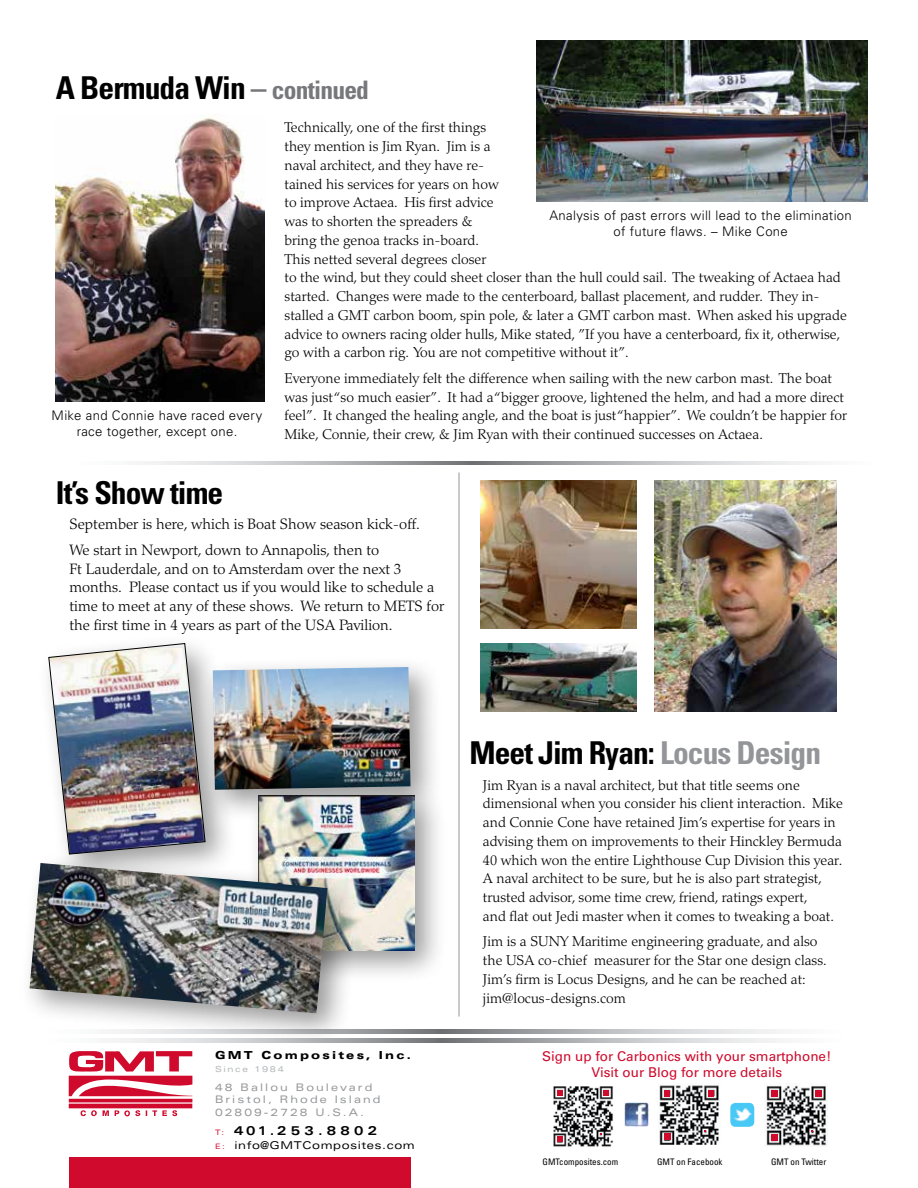
<style>
.page{position:relative;width:918px;height:1188px;background:#fff}
.page>*{position:absolute;margin:0;border:0;box-sizing:border-box;transform-origin:0 0}
.t1{font:700 condensed 31.5px "Univers";letter-spacing:-.03em;color:#000}
.t2{font:300 15px/18.8px "Palatino";color:#000}
.t3{font:300 14.25px/18.8px "Palatino";color:#000}
.t4{font:500 13.5px/16.5px "Univers CE";color:#cf0a2c;text-align:center}
.t5{font:300 13.2px/15.8px "Univers";letter-spacing:.025em;color:#000;text-align:center}
.t6{font:700 expanded 12.6px "Univers";letter-spacing:.34em;color:#000}
.t7{font:900 expanded 11.1px "Univers";letter-spacing:.2em;color:#000}
.t8{font:expanded 10.8px "Univers";letter-spacing:.05em;color:#000}
.t9{font:expanded 10.35px/12.5px "Univers";letter-spacing:.2em;color:#939598}
.t10{font:condensed 9px "Univers";color:#000}
.t11{font:expanded 8.25px "Univers";letter-spacing:.2em;color:#b1b4b6}
.s1{color:#77787b}
.s2{font-size:25.5px;color:#77787b}
.s3{font-weight:400;font-size:7.5px;color:#cf0a2c}
.s4{font-size:7.5px;color:#cf0a2c}
.s5{color:#939598}
</style>
<div class="page">
<img style="left:659px;top:1085px;width:60px;height:59px">
<svg style="left:708px;top:1090px;width:6px;height:6px"></svg>
<svg style="left:664px;top:1090px;width:6px;height:6px"></svg>
<svg style="left:664px;top:1134px;width:6px;height:6px"></svg>
<img style="left:766px;top:1085px;width:61px;height:61px">
<div style="left:815px;top:1090px;width:7px;height:6px;background:#cf0a2c"></div>
<div style="left:771px;top:1090px;width:7px;height:6px;background:#cf0a2c"></div>
<div style="left:771px;top:1134px;width:7px;height:6px;background:#cf0a2c"></div>
<img style="left:553px;top:1086px;width:60px;height:61px">
<svg style="left:557px;top:1090px;width:6px;height:6px"></svg>
<svg style="left:603px;top:1090px;width:6px;height:6px"></svg>
<svg style="left:557px;top:1137px;width:6px;height:5px"></svg>
<div style="left:69px;top:1158px;width:342px;height:30px;background:#cf0a2c"></div>
<svg style="left:69px;top:1051px;width:123px;height:66px"></svg>
<svg style="left:141px;top:461px;width:677px;height:3px"></svg>
<svg style="left:360px;top:1030px;width:426px;height:3px"></svg>
<svg style="left:360px;top:1038px;width:426px;height:4px"></svg>
<hr style="left:459px;top:473px;width:1px;height:544px;background:#939598">
<img style="left:625px;top:1103px;width:24px;height:24px">
<img style="left:730px;top:1103px;width:24px;height:24px">
<img style="left:655px;top:481px;width:182px;height:231px">
<img style="left:481px;top:481px;width:156px;height:148px">
<img style="left:481px;top:643px;width:156px;height:69px">
<img style="left:56px;top:117px;width:209px;height:284px">
<img style="left:537px;top:40px;width:331px;height:162px">
<div style="left:37px;top:632px;width:201px;height:255px;background:#000;opacity:.4"></div>
<img style="left:48px;top:643px;width:158px;height:209px">
<div style="left:201px;top:655px;width:243px;height:168px;background:#000;opacity:.4"></div>
<img style="left:213px;top:667px;width:197px;height:123px">
<div style="left:247px;top:783px;width:200px;height:201px;background:#000;opacity:.4"></div>
<img style="left:259px;top:795px;width:155px;height:155px">
<div style="left:18px;top:852px;width:342px;height:194px;background:#000;opacity:.4"></div>
<img style="left:30px;top:863px;width:297px;height:150px">
<h1 class="t1" style="left:56px;top:68px;width:315px">A Bermuda Win <span class="s1">–</span> <span class="s2">continued</span></h1>
<p class="t3" style="left:285px;top:118px;width:564px">Technically, one of the first things<br>they mention is Jim Ryan. Jim is a<br>naval architect, and they have re-<br>tained his services for years on how<br>to improve Actaea. His first advice<br>was to shorten the spreaders &amp;<br>bring the genoa tracks in-board.<br>This netted several degrees closer<br>to the wind, but they could sheet closer than the hull could sail. The tweaking of Actaea had started. Changes were made to the centerboard, ballast placement, and rudder. They in&shy;stalled a GMT carbon boom, spin pole, &amp; later a GMT carbon mast. When asked his upgrade advice to owners racing older hulls, Mike stated, ”If you have a centerboard, fix it, otherwise, go with a carbon rig. You are not competitive without it”.</p>
<p class="t3" style="left:285px;top:369px;width:564px">Everyone immediately felt the difference when sailing with the new carbon mast. The boat was just “so much easier”. It had a “bigger groove, lightened the helm, and had a more direct feel”. It changed the healing angle, and the boat is just “happier”. We couldn’t be happier for Mike, Connie, their crew, &amp; Jim Ryan with their continued successes on Actaea.</p>
<p class="t5" style="left:550px;top:208px;width:304px">Analysis of past errors will lead to the elimination of future flaws. – Mike Cone</p>
<p class="t5" style="left:52px;top:408px;width:212px">Mike and Connie have raced every race together, except one.</p>
<h1 class="t1" style="left:56px;top:473px;width:169px">It’s Show time</h1>
<p class="t2" style="left:69px;top:512px;width:352px;line-height:25.5px">September is here, which is Boat Show season kick-off.<br>We start in Newport, down to Annapolis, then to</p>
<p class="t2" style="left:69px;top:559px;width:376px">Ft Lauderdale, and on to Amsterdam over the next 3 months. Please contact us if you would like to schedule a time to meet at any of these shows. We return to METS for the first time in 4 years as part of the USA Pavilion.</p>
<p class="t7" style="left:215px;top:1049px;width:197px">GMT Composites, Inc.</p>
<p class="t11" style="left:215px;top:1065px;width:70px">Since 1984</p>
<p class="t9" style="left:215px;top:1081px;width:167px">48 Ballou Boulevard<br>Bristol, Rhode Island<br>02809-2728 U.S.A.</p>
<p class="t6" style="left:215px;top:1124px;width:164px"><span class="s3">T:</span> 401.253.8802</p>
<p class="t8" style="left:215px;top:1139px;width:201px"><span class="s4">E:</span> info@GMTComposites.com</p>
<h1 class="t1" style="left:469px;top:734px;width:353px">Meet Jim Ryan: <span class="s5">Locus Design</span></h1>
<p class="t3" style="left:483px;top:776px;width:362px">Jim Ryan is a naval architect, but that title seems one dimensional when you consider his client interaction. Mike and Connie Cone have retained Jim’s expertise for years in advising them on improvements to their Hinckley Bermuda 40 which won the entire Lighthouse Cup Division this year.<br>A naval architect to be sure, but he is also part strategist, trusted advisor, some time crew, friend, ratings expert,<br>and flat out Jedi master when it comes to tweaking a boat.</p>
<p class="t3" style="left:483px;top:932px;width:345px">Jim is a SUNY Maritime engineering graduate, and also the USA co-chief measurer for the Star one design class.<br>Jim’s firm is Locus Designs, and he can be reached at: jim@locus-designs.com</p>
<p class="t4" style="left:542px;top:1048px;width:291px">Sign up for Carbonics with your smartphone!<br>Visit our Blog for more details</p>
<p class="t10" style="left:543px;top:1156px;width:77px">GMTcomposites.com</p>
<p class="t10" style="left:657px;top:1156px;width:67px">GMT on Facebook</p>
<p class="t10" style="left:771px;top:1156px;width:57px">GMT on Twitter</p>
</div>
